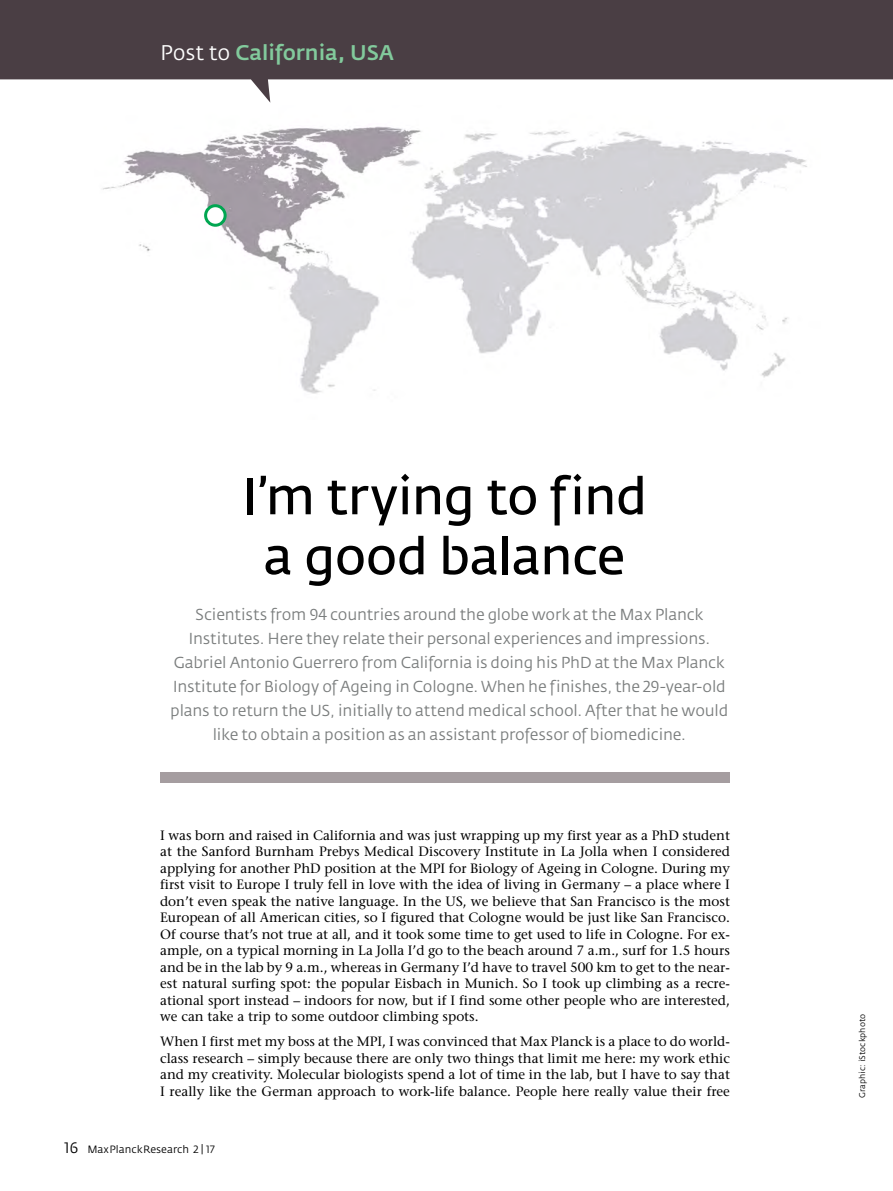
<style>
.page{position:relative;width:893px;height:1191px;background:#fff}
.page>*{position:absolute;margin:0;border:0;box-sizing:border-box;transform-origin:0 0}
.t1{font:51px/60px "Fedra Sans";letter-spacing:-.02em;color:#000;text-align:center}
.t2{font:500 21px "Fedra Sans";color:#82ca9c}
.t3{font:15.75px/24px "Fedra Sans";letter-spacing:-.01em;color:#7a7d7d;text-align:center}
.t4{font:13.5px/16.5px "Stone Serif";color:#000;text-align:justify}
.t5{font:10.5px "Fedra Sans";color:#000}
.t6{font:8.25px "Fedra Sans";color:#000}
.s1{font-weight:400;color:#fff}
.s2{font-family:"Fedra Sans Book SC"}
.s3{font-family:"Fedra Sans Book SC";font-size:15px}
</style>
<div class="page">
<svg style="left:0;top:0;width:893px;height:103px;fill:#4a3e44"></svg>
<img style="left:103px;top:126px;width:704px;height:268px">
<div style="left:161px;top:772px;width:569px;height:11px;background:#a59da0"></div>
<svg style="left:206px;top:206px;width:19px;height:19px"></svg>
<div style="left:204px;top:204px;width:23px;height:23px;border:3px solid #00a651;border-radius:50%"></div>
<h2 class="t2" style="left:160px;top:40px;width:235px"><span class="s1">Post to</span> California, USA</h2>
<h1 class="t1" style="left:241px;top:468px;width:407px">I’m trying to find a good balance</h1>
<p class="t3" style="left:170px;top:603px;width:559px">Scientists from <span class="s2">94</span> countries around the globe work at the Max Planck Institutes. Here they relate their personal experiences and impressions.<br>Gabriel Antonio Guerrero from California is doing his PhD at the Max Planck Institute for Biology of Ageing in Cologne. When he finishes, the <span class="s2">29</span>-year-old plans to return the US, initially to attend medical school. After that he would like to obtain a position as an assistant professor of biomedicine.</p>
<p class="t4" style="left:160px;top:826px;width:571px">I was born and raised in California and was just wrapping up my first year as a PhD student at the Sanford Burnham Prebys Medical Discovery Institute in La Jolla when I considered applying for another PhD position at the MPI for Biology of Ageing in Cologne. During my first visit to Europe I truly fell in love with the idea of living in Germany – a place where I don’t even speak the native language. In the US, we believe that San Francisco is the most European of all American cities, so I figured that Cologne would be just like San Francisco.<br>Of course that’s not true at all, and it took some time to get used to life in Cologne. For ex&shy;ample, on a typical morning in La Jolla I’d go to the beach around 7 a.m., surf for 1.5 hours and be in the lab by 9 a.m., whereas in Germany I’d have to travel 500 km to get to the near&shy;est natural surfing spot: the popular Eisbach in Munich. So I took up climbing as a recre&shy;ational sport instead – indoors for now, but if I find some other people who are interested, we can take a trip to some outdoor climbing spots.</p>
<p class="t4" style="left:160px;top:1033px;width:571px">When I first met my boss at the MPI, I was convinced that Max Planck is a place to do world&shy;class research – simply because there are only two things that limit me here: my work ethic and my creativity. Molecular biologists spend a lot of time in the lab, but I have to say that I really like the German approach to work-life balance. People here really value their free</p>
<p class="t5" style="left:64px;top:1144px;width:152px"><span class="s3">16</span> MaxPlanckResearch <span class="s2">2 | 17</span></p>
<p class="t6" style="left:858px;top:1097px;width:85px;rotate:-90deg">Graphic: iStockphoto</p>
</div>
